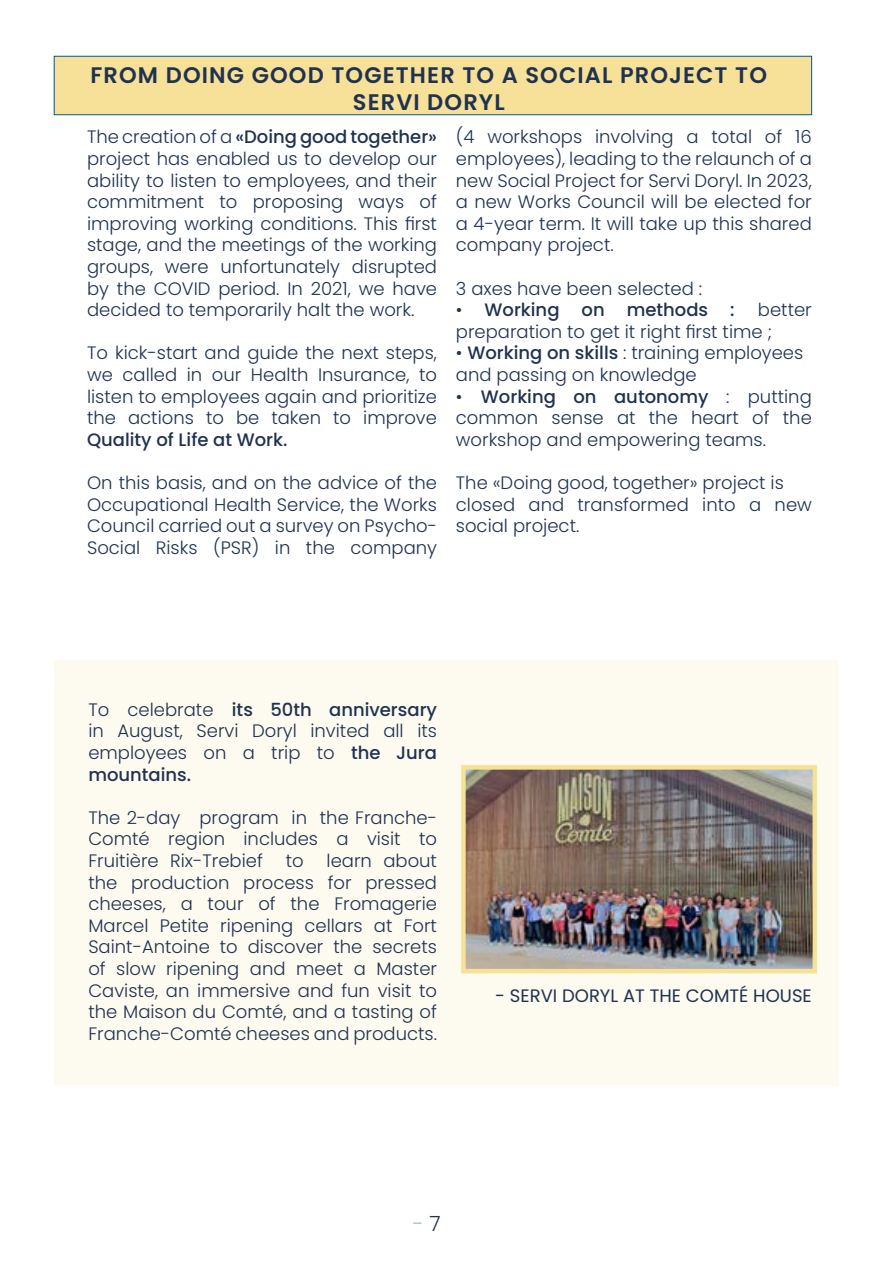
<style>
.page{position:relative;width:893px;height:1263px;background:#fff}
.page>*{position:absolute;margin:0;border:0;box-sizing:border-box;transform-origin:0 0}
.t1{font:600 22.5px/27px "Poppins";letter-spacing:.05em;color:#1f3250;text-align:center}
.t2{font:300 21px "Poppins";color:#a5bad5}
.t3{font:300 18px/21.6px "Poppins";color:#1f3250;text-align:justify}
.t4{font:500 18px "Poppins";color:#1f3250}
.t5{font:18px "Poppins";color:#1f3250}
.s1{font-weight:500}
.s2{font-weight:300}
.s3{color:#1f3250}
</style>
<div class="page">
<div style="left:54px;top:661px;width:785px;height:425px;background:#fdfaef"></div>
<div style="left:54px;top:56px;width:758px;height:59px;background:#f7e098;border:1px solid #035595"></div>
<img style="left:466px;top:770px;width:346px;height:198px">
<div style="left:461px;top:765px;width:356px;height:208px;border:4px solid #f7e098"></div>
<p class="t1" style="left:91px;top:62px;width:678px">FROM DOING GOOD TOGETHER TO A SOCIAL PROJECT TO<br>SERVI DORYL</p>
<p class="t3" style="left:87px;top:126px;width:352px">The creation of a <span class="s1">«Doing good together» </span>project has enabled us to develop our ability to listen to employees, and their commitment to proposing ways of improving working conditions. This first stage, and the meetings of the working groups, were unfortunately disrupted by the COVID period. In 2021, we have decided to temporarily halt the work.</p>
<p class="t3" style="left:87px;top:342px;width:352px">To kick-start and guide the next steps, we called in our Health Insurance, to listen to employees again and prioritize the actions to be taken to improve</p>
<p class="t4" style="left:87px;top:429px;width:202px">Quality of Life at Work.</p>
<p class="t3" style="left:87px;top:472px;width:351px">On this basis, and on the advice of the Occupational Health Service, the Works Council carried out a survey on Psycho-Social Risks (PSR) in the company</p>
<p class="t3" style="left:456px;top:126px;width:357px">(4 workshops involving a total of 16 employees), leading to the relaunch of a new Social Project for Servi Doryl. In 2023, a new Works Council will be elected for a 4-year term. It will take up this shared company project.</p>
<p class="t3" style="left:456px;top:278px;width:248px">3 axes have been selected :</p>
<p class="t4" style="left:456px;top:299px;width:280px"><span class="s2">•</span> Working on methods :</p>
<p class="t3" style="left:456px;top:299px;width:357px;text-indent:302px">better preparation to get it right first time ;</p>
<p class="t3" style="left:456px;top:342px;width:349px">• <span class="s1">Working on skills</span> : training employees and passing on knowledge</p>
<p class="t3" style="left:456px;top:386px;width:357px">• <span class="s1">Working on autonomy</span> : putting common sense at the heart of the workshop and empowering teams.</p>
<p class="t3" style="left:456px;top:472px;width:357px;text-align:left">The «Doing good, together» project is closed and transformed into a new social project.</p>
<p class="t3" style="left:88px;top:699px;width:350px">To celebrate <span class="s1">its 50th anniversary </span>in August, Servi Doryl invited all its employees on a trip to <span class="s1">the Jura mountains.</span></p>
<p class="t3" style="left:88px;top:807px;width:350px">The 2-day program in the Franche-Comté region includes a visit to Fruitière Rix-Trebief</p>
<p class="t3" style="left:88px;top:850px;width:350px;text-indent:238px">learn about the production process for pressed cheeses, a tour of the Fromagerie Marcel Petite ripening cellars at Fort Saint-Antoine to discover the secrets of slow ripening and meet a Master Caviste, an immersive and fun visit to the Maison du Comté, and a tasting of Franche-Comté cheeses and products.</p>
<p class="t3" style="left:286px;top:850px;width:19px">to</p>
<p class="t5" style="left:495px;top:985px;width:318px">- SERVI DORYL AT THE COMTÉ HOUSE</p>
<p class="t2" style="left:413px;top:1211px;width:29px">- <span class="s3">7</span></p>
</div>
